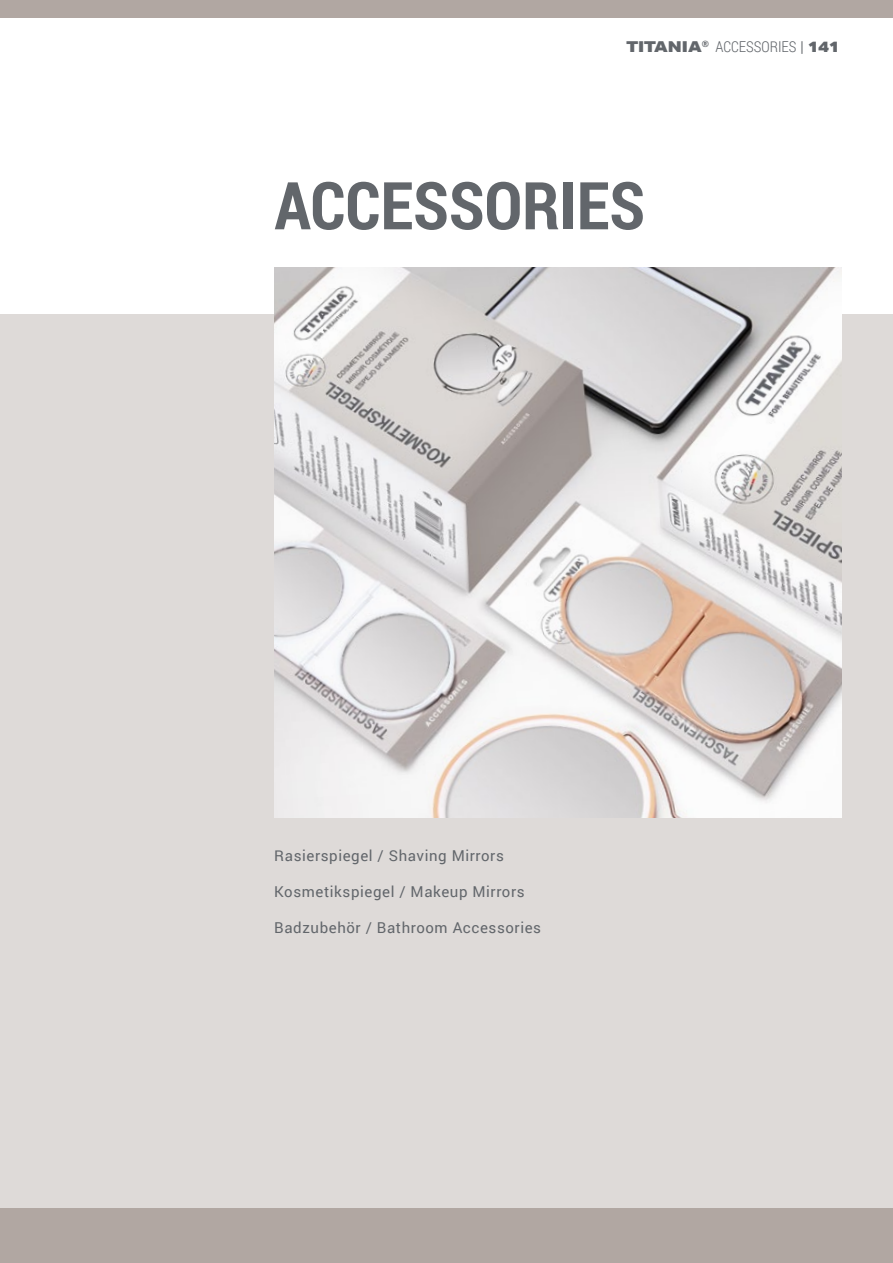
<style>
.page{position:relative;width:893px;height:1263px;background:#fff}
.page>*{position:absolute;margin:0;border:0;box-sizing:border-box;transform-origin:0 0}
.t1{font:700 66px "Roboto Condensed";color:#62666b}
.t2{font:15px "Roboto";letter-spacing:.04em;color:#62666b}
.t3{font:300 15px "Roboto Condensed";color:#62666b}
.s1{font-family:"Aktiv Grotesk Ex";font-weight:900}
.s2{font-weight:400}
</style>
<div class="page">
<div style="left:0;top:1208px;width:893px;height:55px;background:#b1a7a2"></div>
<div style="left:0;top:315px;width:893px;height:893px;background:#dedad8"></div>
<div style="left:0;top:0;width:893px;height:17px;background:#b1a7a2"></div>
<img style="left:274px;top:267px;width:568px;height:551px">
<p class="t3" style="left:626px;top:36px;width:215px"><span class="s1">TITANIA</span><sup>®</sup> ACCESSORIES <span class="s2">|</span> <span class="s1">141</span></p>
<h1 class="t1" style="left:274px;top:159px;width:372px">ACCESSORIES</h1>
<p class="t2" style="left:274px;top:845px;width:231px">Rasierspiegel / Shaving Mirrors</p>
<p class="t2" style="left:274px;top:881px;width:252px">Kosmetikspiegel / Makeup Mirrors</p>
<p class="t2" style="left:274px;top:917px;width:268px">Badzubehör / Bathroom Accessories</p>
</div>
